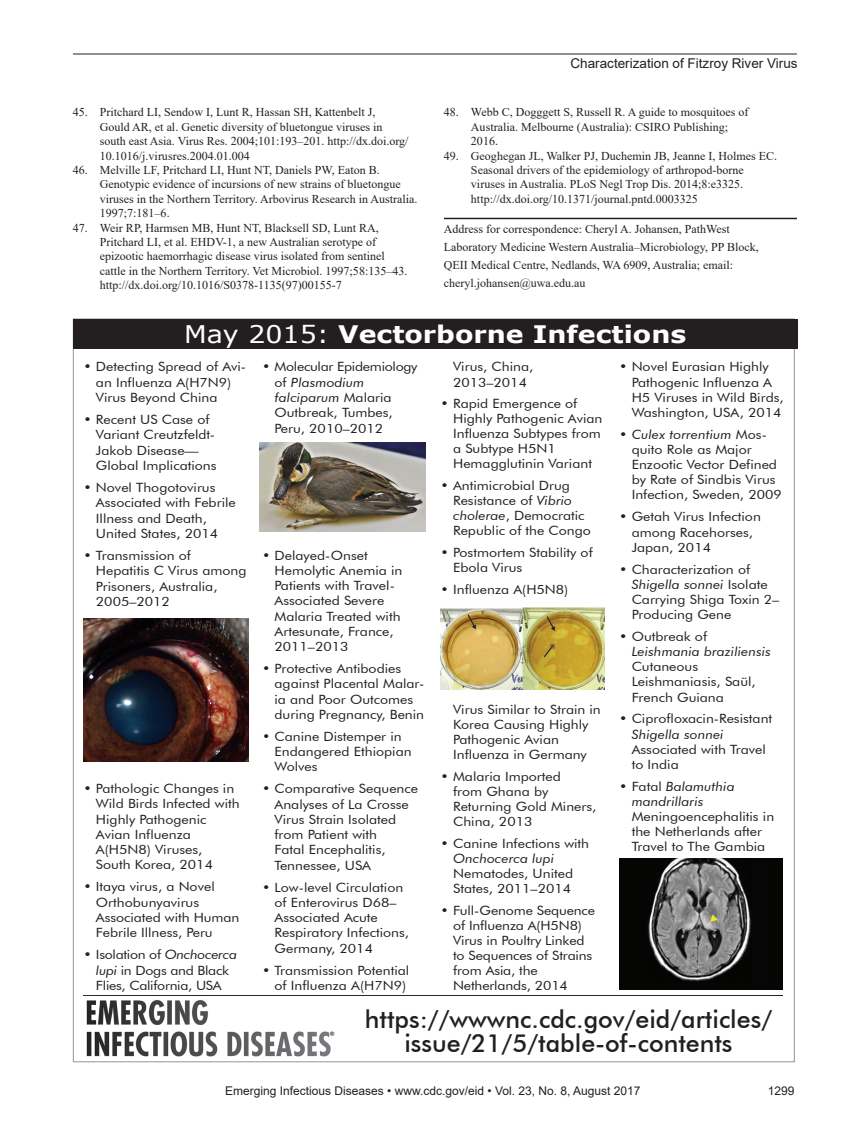
<style>
.page{position:relative;width:851px;height:1134px;background:#fff}
.page>*{position:absolute;margin:0;border:0;box-sizing:border-box;transform-origin:0 0}
.Body_Text{font:500 24.9px/24.2px "Futura BT";color:#231f20;text-align:center}
.t1{font:700 24.15px "Verdana";color:#fff;scale:1.11 1}
.Running_Head{font:13.5px "Arial";color:#231f20}
.t2{font:12.75px/15.3px "Futura BT";color:#231f20;scale:1.11 1}
.t3{font:12.75px/15.3px "Futura BT";letter-spacing:-.02em;color:#231f20;text-align:center;scale:1.11 1}
.References{font:12px/14.4px "Times New Roman";color:#231f20}
.Correspondence{font:12px/18px "Times New Roman";color:#231f20}
.t4{font:12px "Arial";color:#231f20}
.s1{font-weight:400;font-size:24.3px}
.s2{font-style:italic}
</style>
<div class="page">
<hr style="left:73px;top:54px;width:723px;height:1px;background:#231f20">
<hr style="left:444px;top:218px;width:353px;height:1px;background:#231f20">
<div style="left:73px;top:319px;width:721px;height:743px;background:#fff;border:1px solid #939598"></div>
<div style="left:73px;top:319px;width:724px;height:29px;background:#231f20"></div>
<img style="left:83px;top:1000px;width:253px;height:61px">
<img style="left:83px;top:618px;width:165px;height:143px">
<img style="left:440px;top:607px;width:164px;height:83px">
<img style="left:619px;top:859px;width:163px;height:131px">
<img style="left:259px;top:442px;width:166px;height:90px">
<hr style="left:82px;top:993px;width:702px;height:4px;background:#231f20;opacity:.75">
<p class="Running_Head" style="left:570px;top:54px;width:229px">Characterization of Fitzroy River Virus</p>
<p class="References" style="left:100px;top:105px;width:310px;text-indent:-27px">45. Pritchard LI, Sendow I, Lunt R, Hassan SH, Kattenbelt J,<br>Gould AR, et al. Genetic diversity of bluetongue viruses in south east Asia. Virus Res. 2004;101:193–201. http://dx.doi.org/ 10.1016/j.virusres.2004.01.004</p>
<p class="References" style="left:100px;top:162px;width:319px;text-indent:-27px">46. Melville LF, Pritchard LI, Hunt NT, Daniels PW, Eaton B.<br>Genotypic evidence of incursions of new strains of bluetongue viruses in the Northern Territory. Arbovirus Research in Australia.<br>1997;7:181–6.</p>
<p class="References" style="left:100px;top:220px;width:309px;text-indent:-27px">47. Weir RP, Harmsen MB, Hunt NT, Blacksell SD, Lunt RA, Pritchard LI, et al. EHDV-1, a new Australian serotype of epizootic haemorrhagic disease virus isolated from sentinel cattle in the Northern Territory. Vet Microbiol. 1997;58:135–43. http://dx.doi.org/10.1016/S0378-1135(97)00155-7</p>
<p class="References" style="left:471px;top:105px;width:279px;text-indent:-27px">48. Webb C, Dogggett S, Russell R. A guide to mosquitoes of<br>Australia. Melbourne (Australia): CSIRO Publishing;<br>2016.</p>
<p class="References" style="left:471px;top:148px;width:308px;text-indent:-27px">49. Geoghegan JL, Walker PJ, Duchemin JB, Jeanne I, Holmes EC.<br>Seasonal drivers of the epidemiology of arthropod-borne viruses in Australia. PLoS Negl Trop Dis. 2014;8:e3325. http://dx.doi.org/10.1371/journal.pntd.0003325</p>
<p class="Correspondence" style="left:444px;top:219px;width:316px">Address for correspondence: Cheryl A. Johansen, PathWest Laboratory Medicine Western Australia–Microbiology, PP Block, QEII Medical Centre, Nedlands, WA 6909, Australia; email: cheryl.johansen@uwa.edu.au</p>
<h1 class="t1" style="left:184px;top:317px;width:454px"><span class="s1">May 2015:</span> Vectorborne Infections</h1>
<p class="t2" style="left:96px;top:359px;width:137px;text-indent:-13px">• Detecting Spread of Avi&shy;an Influenza A(H7N9)<br>Virus Beyond China</p>
<p class="t2" style="left:96px;top:412px;width:110px;text-indent:-13px">• Recent US Case of<br>Variant Creutzfeldt-<br>Jakob Disease—<br>Global Implications</p>
<p class="t2" style="left:96px;top:480px;width:127px;text-indent:-13px">• Novel Thogotovirus<br>Associated with Febrile<br>Illness and Death,<br>United States, 2014</p>
<p class="t2" style="left:96px;top:548px;width:137px;text-indent:-13px">• Transmission of<br>Hepatitis C Virus among<br>Prisoners, Australia,<br>2005–2012</p>
<p class="t3" style="left:274px;top:359px;width:130px;text-align:left;text-indent:-13px">• Molecular Epidemiology of <span class="s2">Plasmodium falciparum</span> Malaria<br>Outbreak, Tumbes,<br>Peru, 2010–2012</p>
<p class="t2" style="left:453px;top:359px;width:74px">Virus, China,<br>2013–2014</p>
<p class="t2" style="left:453px;top:396px;width:136px;text-indent:-13px">• Rapid Emergence of<br>Highly Pathogenic Avian<br>Influenza Subtypes from a Subtype H5N1<br>Hemagglutinin Variant</p>
<p class="t2" style="left:453px;top:478px;width:126px;text-indent:-13px">• Antimicrobial Drug<br>Resistance of <span class="s2">Vibrio cholerae</span>, Democratic<br>Republic of the Congo</p>
<p class="t2" style="left:453px;top:545px;width:127px;text-indent:-13px">• Postmortem Stability of<br>Ebola Virus</p>
<p class="t2" style="left:440px;top:582px;width:117px">• Influenza A(H5N8)</p>
<p class="t2" style="left:631px;top:359px;width:138px;text-indent:-13px">• Novel Eurasian Highly<br>Pathogenic Influenza A<br>H5 Viruses in Wild Birds,<br>Washington, USA, 2014</p>
<p class="t2" style="left:631px;top:427px;width:137px;text-indent:-13px">• <span class="s2">Culex torrentium</span> Mos&shy;quito Role as Major<br>Enzootic Vector Defined by Rate of Sindbis Virus<br>Infection, Sweden, 2009</p>
<p class="t2" style="left:631px;top:509px;width:118px;text-indent:-13px">• Getah Virus Infection among Racehorses,<br>Japan, 2014</p>
<p class="t2" style="left:631px;top:561px;width:134px;text-indent:-13px">• Characterization of<br><span class="s2">Shigella sonnei</span> Isolate<br>Carrying Shiga Toxin 2–<br>Producing Gene</p>
<p class="t2" style="left:631px;top:629px;width:127px;text-indent:-13px">• Outbreak of<br><span class="s2">Leishmania braziliensis<br></span>Cutaneous<br>Leishmaniasis, Saül,<br>French Guiana</p>
<p class="t2" style="left:631px;top:711px;width:128px;text-indent:-13px">• Ciprofloxacin-Resistant<br><span class="s2">Shigella sonnei<br></span>Associated with Travel to India</p>
<p class="t2" style="left:631px;top:779px;width:130px;text-indent:-13px">• Fatal <span class="s2">Balamuthia mandrillaris<br></span>Meningoencephalitis in the Netherlands after<br>Travel to The Gambia</p>
<p class="t2" style="left:274px;top:547px;width:117px;text-indent:-13px">• Delayed-Onset<br>Hemolytic Anemia in<br>Patients with Travel-<br>Associated Severe<br>Malaria Treated with<br>Artesunate, France,<br>2011–2013</p>
<p class="t2" style="left:274px;top:661px;width:136px;text-indent:-13px">• Protective Antibodies against Placental Malar&shy;ia and Poor Outcomes during Pregnancy, Benin</p>
<p class="t2" style="left:274px;top:729px;width:125px;text-indent:-13px">• Canine Distemper in<br>Endangered Ethiopian<br>Wolves</p>
<p class="t2" style="left:274px;top:781px;width:131px;text-indent:-13px">• Comparative Sequence<br>Analyses of La Crosse<br>Virus Strain Isolated from Patient with<br>Fatal Encephalitis,<br>Tennessee, USA</p>
<p class="t2" style="left:274px;top:879px;width:123px;text-indent:-13px">• Low-level Circulation of Enterovirus D68–<br>Associated Acute<br>Respiratory Infections,<br>Germany, 2014</p>
<p class="t2" style="left:262px;top:962px;width:134px;text-align:right">• Transmission Potential of Influenza A(H7N9)</p>
<p class="t2" style="left:453px;top:702px;width:135px">Virus Similar to Strain in<br>Korea Causing Highly<br>Pathogenic Avian<br>Influenza in Germany</p>
<p class="t2" style="left:453px;top:769px;width:131px;text-indent:-13px">• Malaria Imported<br>from Ghana by<br>Returning Gold Miners,<br>China, 2013</p>
<p class="t2" style="left:453px;top:836px;width:124px;text-indent:-13px">• Canine Infections with<br><span class="s2">Onchocerca lupi<br></span>Nematodes, United<br>States, 2011–2014</p>
<p class="t2" style="left:453px;top:903px;width:129px;text-indent:-13px">• Full-Genome Sequence of Influenza A(H5N8)<br>Virus in Poultry Linked to Sequences of Strains from Asia, the<br>Netherlands, 2014</p>
<p class="t2" style="left:96px;top:781px;width:131px;text-indent:-13px">• Pathologic Changes in<br>Wild Birds Infected with<br>Highly Pathogenic<br>Avian Influenza<br>A(H5N8) Viruses,<br>South Korea, 2014</p>
<p class="t2" style="left:96px;top:879px;width:131px;text-indent:-13px">• Itaya virus, a Novel<br>Orthobunyavirus<br>Associated with Human<br>Febrile Illness, Peru</p>
<p class="t3" style="left:83px;top:947px;width:140px">• Isolation of <span class="s2">Onchocerca lupi</span> in Dogs and Black<br>Flies, California, USA</p>
<p class="Body_Text" style="left:365px;top:1007px;width:409px">https://wwwnc.cdc.gov/eid/articles/ issue/21/5/table-of-contents</p>
<p class="t4" style="left:225px;top:1083px;width:417px">Emerging Infectious Diseases • www.cdc.gov/eid • Vol. 23, No. 8, August 2017</p>
<p class="t4" style="left:767px;top:1083px;width:28px">1299</p>
</div>
